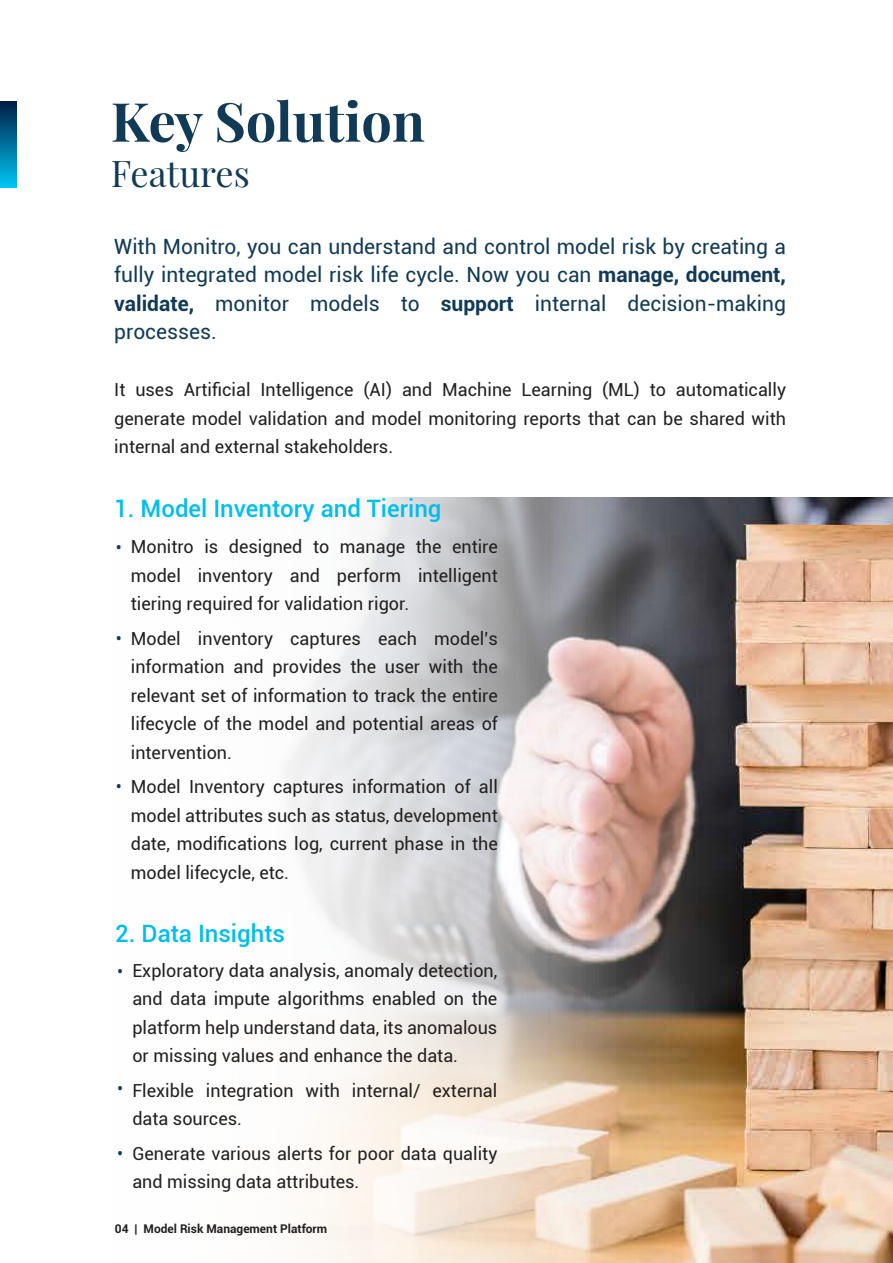
<style>
.page{position:relative;width:893px;height:1263px;background:#fff}
.page>*{position:absolute;margin:0;border:0;box-sizing:border-box;transform-origin:0 0}
.t1{font:54px "Playfair Display Regular 700";color:#113a56}
.t2{font:36px "Playfair Display Regular 400";color:#113a56}
.t3{font:500 24px "Roboto";color:#00beec}
.t4{font:21px/28.5px "Roboto";color:#113a56;text-align:justify}
.t5{font:18px/28.5px "Roboto";color:#221f1f;text-align:justify}
.t6{font:18px "Roboto";color:#113a56}
.t7{font:700 12px "Roboto";color:#221f1f}
.s1{font-weight:700}
</style>
<div class="page">
<img style="left:747px;top:524px;width:146px;height:739px">
<img style="left:747px;top:498px;width:146px;height:26px">
<img style="left:625px;top:497px;width:122px;height:766px">
<img style="left:285px;top:497px;width:340px;height:766px">
<div style="left:0;top:102px;width:17px;height:85px;background:linear-gradient(to bottom,#001e47,#00c4f3)"></div>
<h1 class="t1" style="left:111px;top:79px;width:316px">Key Solution</h1>
<h2 class="t2" style="left:111px;top:145px;width:141px">Features</h2>
<p class="t4" style="left:114px;top:231px;width:673px">With Monitro, you can understand and control model risk by creating a fully integrated model risk life cycle. Now you can <span class="s1">manage, document, validate,</span> monitor models to <span class="s1">support</span> internal decision-making processes.</p>
<p class="t5" style="left:114px;top:375px;width:673px">It uses Artificial Intelligence (AI) and Machine Learning (ML) to automatically generate model validation and model monitoring reports that can be shared with internal and external stakeholders.</p>
<h3 class="t3" style="left:114px;top:492px;width:329px">1. Model Inventory and Tiering</h3>
<p class="t5" style="left:131px;top:532px;width:369px">Monitro is designed to manage the entire model inventory and perform intelligent tiering required for validation rigor.</p>
<p class="t5" style="left:131px;top:623px;width:369px">Model inventory captures each model’s information and provides the user with the relevant set of information to track the entire lifecycle of the model and potential areas of intervention.</p>
<p class="t5" style="left:131px;top:772px;width:369px">Model Inventory captures information of all model attributes such as status, development date, modifications log, current phase in the model lifecycle, etc.</p>
<p class="t6" style="left:116px;top:535px;width:8px">•</p>
<p class="t6" style="left:116px;top:626px;width:8px">•</p>
<p class="t6" style="left:116px;top:774px;width:8px">•</p>
<h3 class="t3" style="left:115px;top:916px;width:171px">2. Data Insights</h3>
<p class="t5" style="left:132px;top:955px;width:367px">Exploratory data analysis, anomaly detection, and data impute algorithms enabled on the platform help understand data, its anomalous or missing values and enhance the data.</p>
<p class="t5" style="left:132px;top:1075px;width:366px">Flexible integration with internal/ external data sources.</p>
<p class="t5" style="left:132px;top:1138px;width:367px">Generate various alerts for poor data quality and missing data attributes.</p>
<p class="t6" style="left:117px;top:959px;width:8px">•</p>
<p class="t6" style="left:117px;top:1076px;width:8px">•</p>
<p class="t6" style="left:117px;top:1141px;width:8px">•</p>
<p class="t7" style="left:115px;top:1220px;width:214px">04 | Model Risk Management Platform</p>
</div>
